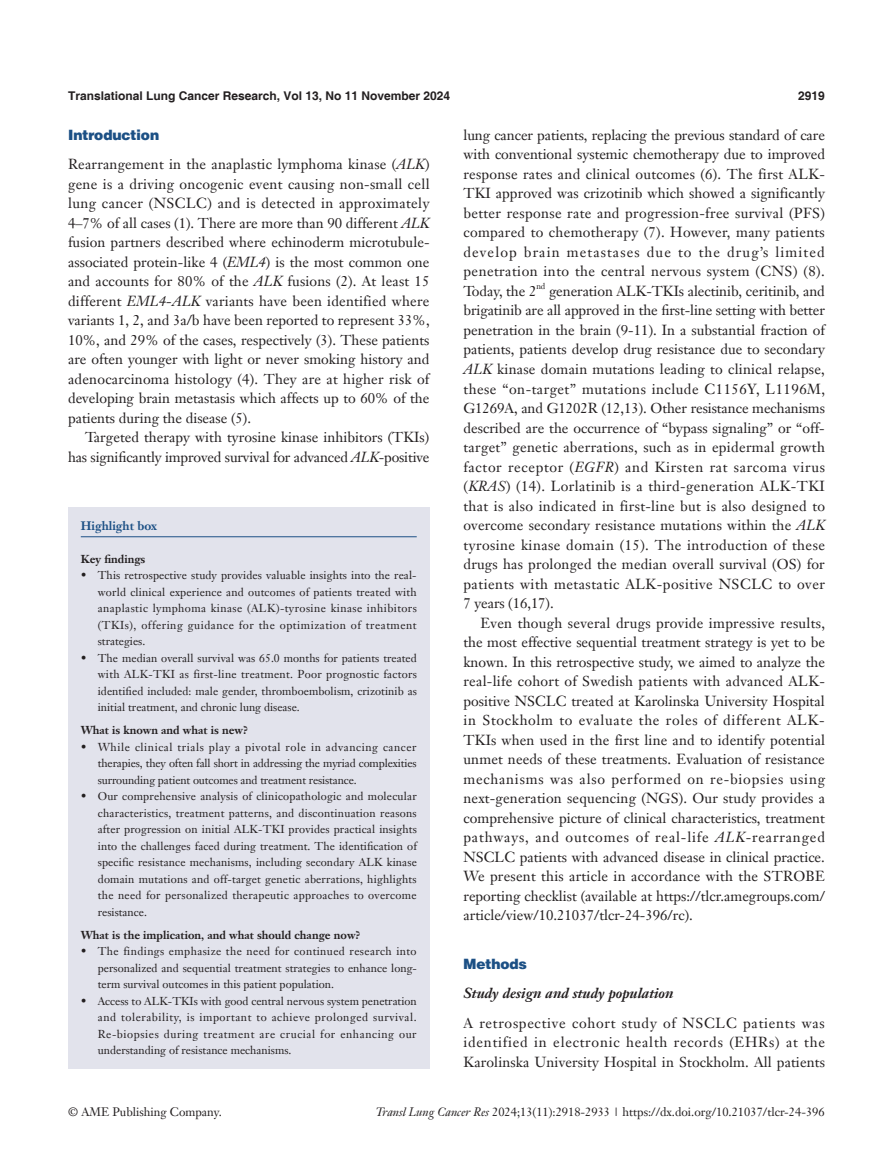
<style>
.page{position:relative;width:893px;height:1170px;background:#fff}
.page>*{position:absolute;margin:0;border:0;box-sizing:border-box;transform-origin:0 0}
.t1{font:14.25px/19.5px "Janson Text LT";letter-spacing:.005em;color:#231f20;text-align:justify}
._2ji-6_5{font:italic 700 14.25px "Janson Text LT";color:#231f20}
._1ji-zhengti{font:900 14.25px "Helvetica";color:#1c5085}
._1ji-6_5{font:900 14.25px "Helvetica";color:#1c5085}
.t2{font:12px "Janson Text LT";color:#231f20}
.t3{font:700 12px "Helvetica";color:#231f20}
.Cite{font:700 12px "Janson Text LT";color:#1c5085}
.Cite-2{font:11.25px/16.5px "Janson Text LT";color:#231f20;text-align:justify}
.Cite-3{font:700 11.25px "Janson Text LT";color:#231f20}
.t4{font:8.25px "Janson Text LT";color:#231f20}
.s1{font-style:italic}
</style>
<div class="page">
<div style="left:68px;top:507px;width:361px;height:561px;background:#e2e3ec"></div>
<hr style="left:81px;top:536px;width:336px;height:1px;background:#1c5085">
<p class="t3" style="left:68px;top:88px;width:384px">Translational Lung Cancer Research, Vol 13, No 11 November 2024</p>
<p class="t3" style="left:798px;top:88px;width:28px">2919</p>
<p class="_1ji-zhengti" style="left:68px;top:126px;width:93px">Introduction</p>
<p class="t1" style="left:68px;top:154px;width:363px">Rearrangement in the anaplastic lymphoma kinase (<span class="s1">ALK</span>) gene is a driving oncogenic event causing non-small cell lung cancer (NSCLC) and is detected in approximately 4–7% of all cases (1). There are more than 90 different <span class="s1">ALK </span>fusion partners described where echinoderm microtubule&shy;associated protein-like 4 (<span class="s1">EML4</span>) is the most common one and accounts for 80% of the <span class="s1">ALK</span> fusions (2). At least 15 different <span class="s1">EML4-ALK</span> variants have been identified where variants 1, 2, and 3a/b have been reported to represent 33%, 10%, and 29% of the cases, respectively (3). These patients are often younger with light or never smoking history and adenocarcinoma histology (4). They are at higher risk of developing brain metastasis which affects up to 60% of the patients during the disease (5).</p>
<p class="t1" style="left:68px;top:427px;width:363px;text-align:right">Targeted therapy with tyrosine kinase inhibitors (TKIs) has significantly improved survival for advanced <span class="s1">ALK</span>-positive</p>
<p class="Cite" style="left:81px;top:518px;width:78px">Highlight box</p>
<p class="Cite-3" style="left:81px;top:551px;width:66px">Key findings</p>
<p class="Cite-2" style="left:98px;top:567px;width:321px;text-indent:-17px">• This retrospective study provides valuable insights into the real&shy;world clinical experience and outcomes of patients treated with anaplastic lymphoma kinase (ALK)-tyrosine kinase inhibitors (TKIs), offering guidance for the optimization of treatment strategies.</p>
<p class="Cite-2" style="left:98px;top:649px;width:321px;text-indent:-17px">• The median overall survival was 65.0 months for patients treated with ALK-TKI as first-line treatment. Poor prognostic factors identified included: male gender, thromboembolism, crizotinib as initial treatment, and chronic lung disease.</p>
<p class="Cite-3" style="left:81px;top:723px;width:169px">What is known and what is new?</p>
<p class="Cite-2" style="left:98px;top:738px;width:320px;text-indent:-17px">• While clinical trials play a pivotal role in advancing cancer therapies, they often fall short in addressing the myriad complexities surrounding patient outcomes and treatment resistance.</p>
<p class="Cite-2" style="left:98px;top:788px;width:321px;text-indent:-17px">• Our comprehensive analysis of clinicopathologic and molecular characteristics, treatment patterns, and discontinuation reasons after progression on initial ALK-TKI provides practical insights into the challenges faced during treatment. The identification of specific resistance mechanisms, including secondary ALK kinase domain mutations and off-target genetic aberrations, highlights the need for personalized therapeutic approaches to overcome resistance.</p>
<p class="Cite-3" style="left:81px;top:927px;width:281px">What is the implication, and what should change now?</p>
<p class="Cite-2" style="left:98px;top:942px;width:321px;text-indent:-17px">• The findings emphasize the need for continued research into personalized and sequential treatment strategies to enhance long&shy;term survival outcomes in this patient population.</p>
<p class="Cite-2" style="left:98px;top:992px;width:320px;text-indent:-17px">• Access to ALK-TKIs with good central nervous system penetration and tolerability, is important to achieve prolonged survival.<br>Re-biopsies during treatment are crucial for enhancing our understanding of resistance mechanisms.</p>
<p class="t1" style="left:463px;top:125px;width:363px">lung cancer patients, replacing the previous standard of care with conventional systemic chemotherapy due to improved response rates and clinical outcomes (6). The first ALK-TKI approved was crizotinib which showed a significantly better response rate and progression-free survival (PFS) compared to chemotherapy (7). However, many patients develop brain metastases due to the drug’s limited penetration into the central nervous system (CNS) (8).<br>Today, the 2</p>
<p class="t4" style="left:536px;top:281px;width:11px">nd</p>
<p class="t1" style="left:463px;top:281px;width:363px;text-indent:85px">generation ALK-TKIs alectinib, ceritinib, and brigatinib are all approved in the first-line setting with better penetration in the brain (9-11). In a substantial fraction of patients, patients develop drug resistance due to secondary <span class="s1">ALK</span> kinase domain mutations leading to clinical relapse, these “on-target” mutations include C1156Y, L1196M, G1269A, and G1202R (12,13). Other resistance mechanisms described are the occurrence of “bypass signaling” or “off&shy;target” genetic aberrations, such as in epidermal growth factor receptor (<span class="s1">EGFR</span>) and Kirsten rat sarcoma virus (<span class="s1">KRAS</span>) (14). Lorlatinib is a third-generation ALK-TKI that is also indicated in first-line but is also designed to overcome secondary resistance mutations within the <span class="s1">ALK </span>tyrosine kinase domain (15). The introduction of these drugs has prolonged the median overall survival (OS) for patients with metastatic ALK-positive NSCLC to over 7 years (16,17).</p>
<p class="t1" style="left:463px;top:612px;width:363px;text-indent:17px">Even though several drugs provide impressive results, the most effective sequential treatment strategy is yet to be known. In this retrospective study, we aimed to analyze the real-life cohort of Swedish patients with advanced ALK&shy;positive NSCLC treated at Karolinska University Hospital in Stockholm to evaluate the roles of different ALK-TKIs when used in the first line and to identify potential unmet needs of these treatments. Evaluation of resistance mechanisms was also performed on re-biopsies using next-generation sequencing (NGS). Our study provides a comprehensive picture of clinical characteristics, treatment pathways, and outcomes of real-life <span class="s1">ALK</span>-rearranged NSCLC patients with advanced disease in clinical practice.<br>We present this article in accordance with the STROBE reporting checklist (available at https://tlcr.amegroups.com/ article/view/10.21037/tlcr-24-396/rc).</p>
<p class="_1ji-6_5" style="left:463px;top:954px;width:65px">Methods</p>
<p class="_2ji-6_5" style="left:463px;top:984px;width:212px">Study design and study population</p>
<p class="t1" style="left:463px;top:1012px;width:363px">A retrospective cohort study of NSCLC patients was identified in electronic health records (EHRs) at the Karolinska University Hospital in Stockholm. All patients</p>
<p class="t2" style="left:68px;top:1104px;width:155px">© AME Publishing Company.</p>
<p class="t2" style="left:376px;top:1104px;width:450px"><span class="s1">Transl Lung Cancer Res</span> 2024;13(11):2918-2933 | https://dx.doi.org/10.21037/tlcr-24-396</p>
</div>
